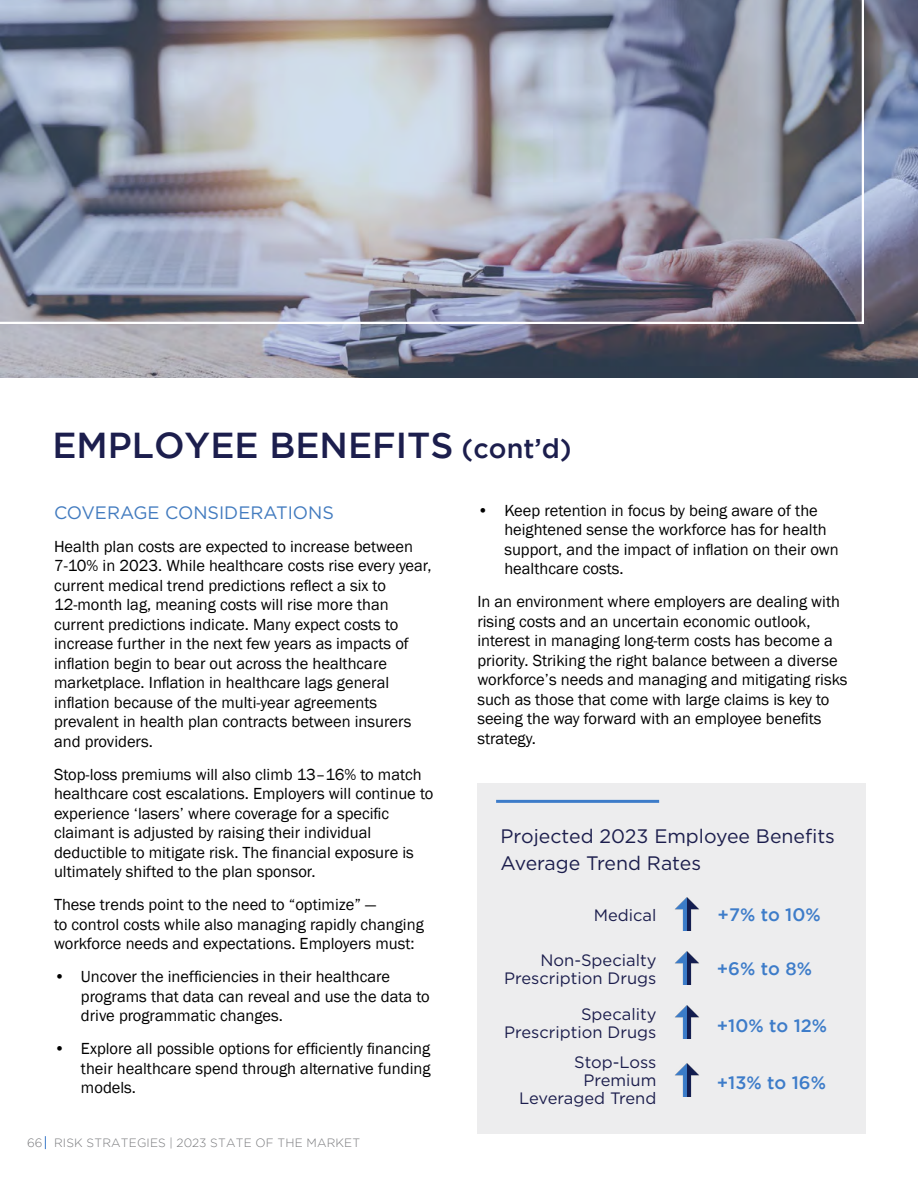
<style>
.page{position:relative;width:918px;height:1188px;background:#fff}
.page>*{position:absolute;margin:0;border:0;box-sizing:border-box;transform-origin:0 0}
.t1{font:500 36px "Gotham";color:#1c1e4d}
.t2{font:19.5px/27px "Gotham";color:#1c1e4d}
.t3{font:500 18px "Gotham";color:#3d7cc9}
.t4{font:18px "Gotham";color:#427bbf}
.t5{font:16.5px/19.5px "Franklin Gothic";color:#000}
.t6{font:16.5px/18px "Gotham";color:#1c1e4d;text-align:right}
.t7{font:300 12px "Gotham";letter-spacing:.015em;color:#77787b}
.s1{font-size:27px}
</style>
<div class="page">
<hr style="left:917px;top:162px;width:1px;height:1026px;background:#427bbf">
<svg style="left:0;top:0;width:918px;height:378px;background:#737789"></svg>
<img style="left:0;top:0;width:864px;height:324px">
<div style="left:477px;top:783px;width:388px;height:351px;background:#ededee"></div>
<hr style="left:496px;top:800px;width:163px;height:3px;background:#3d7cc9">
<img style="left:675px;top:898px;width:24px;height:33px">
<img style="left:675px;top:952px;width:24px;height:33px">
<img style="left:675px;top:1006px;width:24px;height:33px">
<img style="left:675px;top:1063px;width:24px;height:33px">
<svg style="left:45px;top:1136px;width:1px;height:13px"></svg>
<h1 class="t1" style="left:52px;top:425px;width:521px">EMPLOYEE BENEFITS <span class="s1">(cont’d)</span></h1>
<p class="t4" style="left:54px;top:501px;width:282px">COVERAGE CONSIDERATIONS</p>
<p class="t5" style="left:54px;top:537px;width:379px">Health plan costs are expected to increase between 7-10% in 2023. While healthcare costs rise every year, current medical trend predictions reflect a six to 12-month lag, meaning costs will rise more than current predictions indicate. Many expect costs to increase further in the next few years as impacts of inflation begin to bear out across the healthcare marketplace. Inflation in healthcare lags general inflation because of the multi-year agreements prevalent in health plan contracts between insurers and providers.</p>
<p class="t5" style="left:54px;top:765px;width:381px">Stop-loss premiums will also climb 13–16% to match healthcare cost escalations. Employers will continue to experience ‘lasers’ where coverage for a specific claimant is adjusted by raising their individual deductible to mitigate risk. The financial exposure is ultimately shifted to the plan sponsor.</p>
<p class="t5" style="left:54px;top:895px;width:371px">These trends point to the need to “optimize” —<br>to control costs while also managing rapidly changing workforce needs and expectations. Employers must:</p>
<p class="t5" style="left:81px;top:967px;width:350px;text-indent:-27px">• Uncover the inefficiencies in their healthcare programs that data can reveal and use the data to drive programmatic changes.</p>
<p class="t5" style="left:81px;top:1039px;width:351px;text-align:justify;text-indent:-27px">• Explore all possible options for efficiently financing their healthcare spend through alternative funding models.</p>
<p class="t7" style="left:27px;top:1136px;width:335px">66 RISK STRATEGIES | 2023 STATE OF THE MARKET</p>
<p class="t5" style="left:504px;top:501px;width:336px;text-indent:-27px">• Keep retention in focus by being aware of the heightened sense the workforce has for health support, and the impact of inflation on their own healthcare costs.</p>
<p class="t5" style="left:477px;top:593px;width:372px">In an environment where employers are dealing with rising costs and an uncertain economic outlook, interest in managing long-term costs has become a priority. Striking the right balance between a diverse workforce’s needs and managing and mitigating risks such as those that come with large claims is key to seeing the way forward with an employee benefits strategy.</p>
<p class="t2" style="left:501px;top:822px;width:336px">Projected 2023 Employee Benefits<br>Average Trend Rates</p>
<p class="t6" style="left:594px;top:906px;width:64px">Medical</p>
<p class="t3" style="left:718px;top:904px;width:105px">+7% to 10%</p>
<p class="t6" style="left:504px;top:951px;width:154px">Non-Specialty<br>Prescription Drugs</p>
<p class="t3" style="left:717px;top:958px;width:97px">+6% to 8%</p>
<p class="t6" style="left:504px;top:1005px;width:154px">Specality<br>Prescription Drugs</p>
<p class="t3" style="left:717px;top:1015px;width:112px">+10% to 12%</p>
<p class="t6" style="left:519px;top:1053px;width:139px">Stop-Loss<br>Premium<br>Leveraged Trend</p>
<p class="t3" style="left:717px;top:1073px;width:111px">+13% to 16%</p>
</div>
